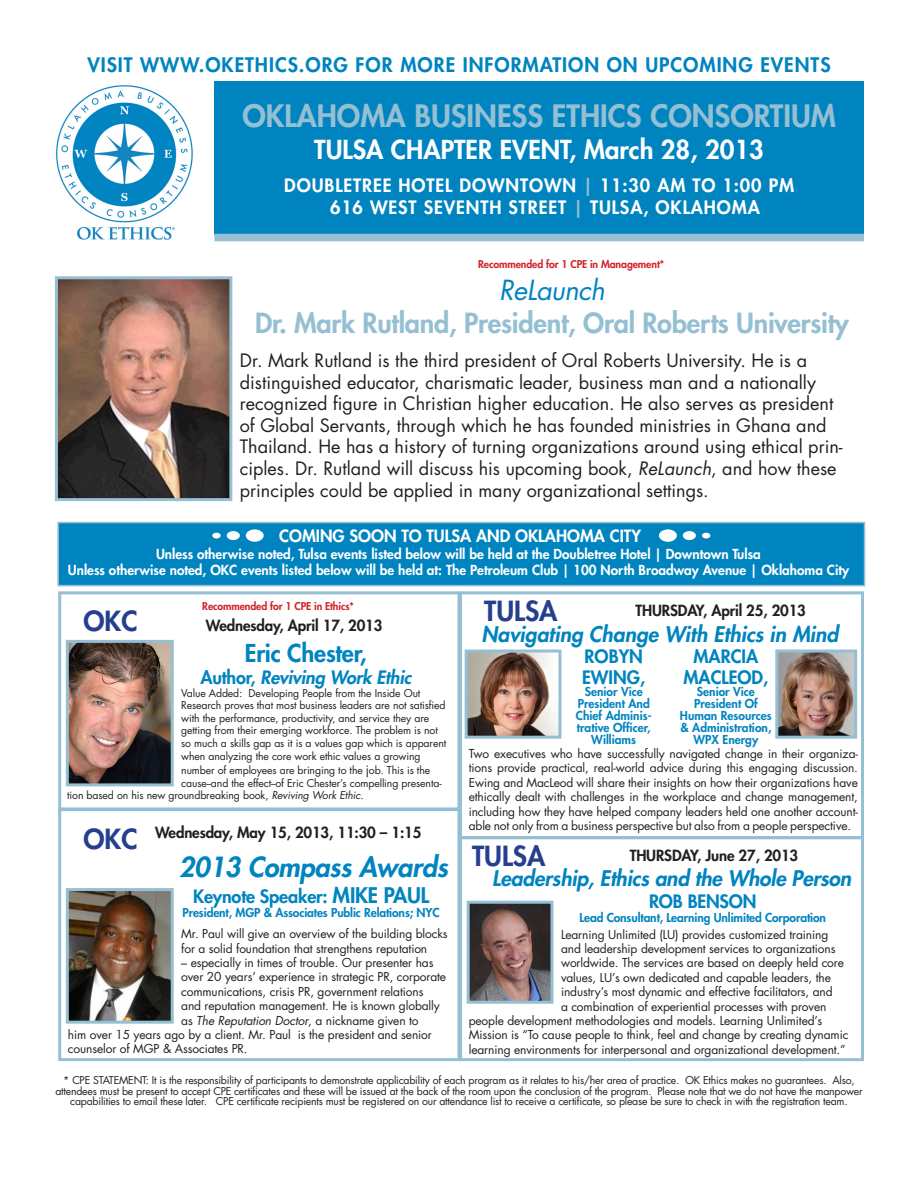
<style>
.page{position:relative;width:918px;height:1188px;background:#fff}
.page>*{position:absolute;margin:0;border:0;box-sizing:border-box;transform-origin:0 0}
.t1{font:800 30px "Futura Std";color:#95bfd2}
.t2{font:800 27px/32.4px "Futura Std";letter-spacing:-.01em;color:#95bfd2;text-align:center}
.t3{font:italic 800 27px "Futura Std";letter-spacing:-.01em;color:#0084c0}
.t4{font:800 27px "Futura Std";color:#253f8e}
.t5{font:800 25.5px "Futura Std";color:#fff}
.t6{font:800 24px "Futura Std";letter-spacing:-.01em;color:#0084c0}
.t7{font:italic 800 21px "Futura Std";letter-spacing:-.01em;color:#0084c0}
.t8{font:800 19.5px "Futura Std";letter-spacing:.05em;color:#0084c0}
.t9{font:18px/21.6px "Futura Std";color:#231f20}
.t10{font:800 18px "Futura Std";letter-spacing:.05em;color:#fff}
.t11{font:800 18px "Futura Std";letter-spacing:-.005em;color:#0084c0}
.t12{font:italic 800 18px "Futura Std";letter-spacing:-.01em;color:#0084c0}
.t13{font:800 16.5px "Futura Std";color:#fff}
.t14{font:800 15px "Futura Std";letter-spacing:-.01em;color:#231f20}
.t15{font:800 13.5px/16.2px "Futura Std";color:#fff;text-align:center}
.t16{font:12px/14.4px "Futura Std";letter-spacing:-.01em;color:#231f20;text-align:justify}
.t17{font:800 12px/12px "Futura Std";color:#0084c0;text-align:center}
.t18{font:10.5px/12.6px "Futura Std";letter-spacing:-.02em;color:#231f20}
.t19{font:800 10.5px "Futura Std";letter-spacing:-.01em;color:#d1232a}
.s1{color:#95bfd2}
.s2{font-weight:400;font-style:italic;color:#0084c0}
.s3{font-style:italic}
.s4{font-style:normal}
.s5{font-size:12px}
.s6{font-size:21px}
</style>
<div class="page">
<img style="left:56px;top:85px;width:137px;height:155px">
<div style="left:214px;top:81px;width:650px;height:154px;background:#0084c0"></div>
<div style="left:214px;top:234px;width:650px;height:7px;background:#95bfd2"></div>
<img style="left:59px;top:280px;width:169px;height:217px">
<div style="left:55px;top:276px;width:177px;height:225px;border:3px solid #95bfd2"></div>
<div style="left:58px;top:591px;width:402px;height:219px;border:3px solid #95bfd2"></div>
<div style="left:57px;top:522px;width:808px;height:64px;background:#0084c0;border:2px solid #95bfd2"></div>
<div style="left:659px;top:529px;width:18px;height:13px;background:#fff;border-radius:50%"></div>
<div style="left:683px;top:531px;width:13px;height:9px;background:#fff;border-radius:50%"></div>
<div style="left:702px;top:533px;width:8px;height:5px;background:#fff;border-radius:50%"></div>
<div style="left:246px;top:529px;width:18px;height:13px;background:#fff;border-radius:50%"></div>
<div style="left:227px;top:531px;width:13px;height:9px;background:#fff;border-radius:50%"></div>
<div style="left:212px;top:533px;width:9px;height:5px;background:#fff;border-radius:50%"></div>
<div style="left:459px;top:591px;width:405px;height:248px;border:3px solid #95bfd2"></div>
<div style="left:58px;top:808px;width:402px;height:253px;border:3px solid #95bfd2"></div>
<img style="left:70px;top:892px;width:100px;height:128px">
<div style="left:66px;top:888px;width:108px;height:136px;border:3px solid #95bfd2"></div>
<img style="left:70px;top:644px;width:100px;height:138px">
<div style="left:66px;top:640px;width:108px;height:146px;border:3px solid #95bfd2"></div>
<img style="left:779px;top:654px;width:74px;height:81px">
<div style="left:775px;top:650px;width:82px;height:89px;border:3px solid #95bfd2"></div>
<img style="left:469px;top:654px;width:88px;height:81px">
<div style="left:465px;top:650px;width:96px;height:89px;border:3px solid #95bfd2"></div>
<div style="left:459px;top:836px;width:405px;height:225px;border:3px solid #95bfd2"></div>
<img style="left:471px;top:905px;width:79px;height:95px">
<div style="left:467px;top:901px;width:87px;height:103px;border:3px solid #95bfd2"></div>
<p class="t8" style="left:87px;top:52px;width:745px">VISIT WWW.OKETHICS.ORG FOR MORE INFORMATION ON UPCOMING EVENTS</p>
<p class="t1" style="left:242px;top:97px;width:595px">OKLAHOMA BUSINESS ETHICS CONSORTIUM</p>
<p class="t5" style="left:314px;top:133px;width:451px">TULSA CHAPTER EVENT, March 28, 2013</p>
<p class="t10" style="left:284px;top:174px;width:511px">DOUBLETREE HOTEL DOWNTOWN <span class="s1">|</span> 11:30 AM TO 1:00 PM</p>
<p class="t10" style="left:330px;top:196px;width:431px">616 WEST SEVENTH STREET <span class="s1">|</span> TULSA, OKLAHOMA</p>
<p class="t19" style="left:478px;top:258px;width:187px">Recommended for 1 CPE in Management*</p>
<p class="t2" style="left:255px;top:274px;width:595px"><span class="s2">ReLaunch<br></span>Dr. Mark Rutland, President, Oral Roberts University</p>
<p class="t9" style="left:240px;top:350px;width:604px">Dr. Mark Rutland is the third president of Oral Roberts University. He is a distinguished educator, charismatic leader, business man and a nationally recognized figure in Christian higher education. He also serves as president of Global Servants, through which he has founded ministries in Ghana and Thailand. He has a history of turning organizations around using ethical prin&shy;ciples. Dr. Rutland will discuss his upcoming book, <span class="s3">ReLaunch</span>, and how these principles could be applied in many organizational settings.</p>
<p class="t13" style="left:279px;top:525px;width:363px">COMING SOON TO TULSA AND OKLAHOMA CITY</p>
<p class="t15" style="left:68px;top:546px;width:783px">Unless otherwise noted, Tulsa events listed below will be held at the Doubletree Hotel | Downtown Tulsa<br>Unless otherwise noted, OKC events listed below will be held at: The Petroleum Club | 100 North Broadway Avenue | Oklahoma City</p>
<p class="t4" style="left:84px;top:604px;width:56px">OKC</p>
<p class="t4" style="left:484px;top:594px;width:75px">TULSA</p>
<p class="t19" style="left:202px;top:599px;width:153px">Recommended for 1 CPE in Ethics*</p>
<p class="t14" style="left:206px;top:616px;width:178px">Wednesday, April 17, 2013</p>
<p class="t6" style="left:245px;top:638px;width:123px">Eric Chester,</p>
<p class="t12" style="left:200px;top:666px;width:212px"><span class="s4">Author,</span> Reviving Work Ethic</p>
<p class="t18" style="left:181px;top:687px;width:241px">Value Added: Developing People from the Inside Out</p>
<p class="t18" style="left:181px;top:699px;width:267px">Research proves that most business leaders are not satisfied with the performance, productivity, and service they are getting from their emerging workforce. The problem is not so much a skills gap as it is a values gap which is apparent when analyzing the core work ethic values a growing</p>
<p class="t18" style="left:181px;top:764px;width:251px">number of employees are bringing to the <span class="s5">j</span>ob. This is the</p>
<p class="t18" style="left:181px;top:777px;width:262px">cause--and the effect--of Eric Chester’s compelling presenta-</p>
<p class="t18" style="left:67px;top:789px;width:298px">tion based on his new groundbreaking book, <span class="s3">Reviving Work Ethic</span>.</p>
<p class="t14" style="left:636px;top:601px;width:172px">THURSDAY, April 25, 2013</p>
<p class="t7" style="left:482px;top:620px;width:358px">Navigating Change With Ethics in Mind</p>
<p class="t11" style="left:585px;top:645px;width:60px">ROBYN</p>
<p class="t11" style="left:582px;top:666px;width:65px">EWING,</p>
<p class="t17" style="left:576px;top:686px;width:77px">Senior Vice<br>President And<br>Chief Adminis&shy;trative Officer,<br>Williams</p>
<p class="t11" style="left:694px;top:645px;width:66px">MARCIA</p>
<p class="t11" style="left:683px;top:666px;width:86px">MACLEOD,</p>
<p class="t17" style="left:680px;top:686px;width:93px">Senior Vice<br>President Of<br>Human Resources &amp; Administration,<br>WPX Energy</p>
<p class="t16" style="left:469px;top:747px;width:391px">Two executives who have successfully navigated change in their organiza&shy;tions provide practical, real-world advice during this engaging discussion.<br>Ewing and MacLeod will share their insights on how their organizations have ethically dealt with challenges in the workplace and change management, including how they have helped company leaders held one another account&shy;able not only from a business perspective but also from a people perspective.</p>
<p class="t14" style="left:155px;top:823px;width:268px">Wednesday, May 15, 2013, 11:30 – 1:15</p>
<p class="t3" style="left:179px;top:850px;width:270px">2013 Compass Awards</p>
<p class="t11" style="left:193px;top:885px;width:237px">Keynote Speaker: <span class="s6">MIKE PAUL</span></p>
<p class="t17" style="left:183px;top:907px;width:259px">President, MGP &amp; Associates Public Relations; NYC</p>
<p class="t16" style="left:181px;top:927px;width:268px">Mr. Paul will give an overview of the building blocks for a solid foundation that strengthens reputation</p>
<p class="t16" style="left:181px;top:955px;width:254px">– especially in times of trouble. Our presenter has</p>
<p class="t16" style="left:181px;top:970px;width:266px">over 20 years’ experience in strategic PR, corporate</p>
<p class="t16" style="left:181px;top:984px;width:244px">communications, crisis PR, government relations</p>
<p class="t16" style="left:181px;top:999px;width:260px">and reputation management. He is known globally</p>
<p class="t16" style="left:181px;top:1013px;width:239px">as <span class="s3">The Reputation Doctor</span>, a nickname given to</p>
<p class="t16" style="left:68px;top:1027px;width:365px">him over 15 years ago by a client. Mr. Paul is the president and senior</p>
<p class="t16" style="left:68px;top:1042px;width:181px">counselor of MGP &amp; Associates PR.</p>
<p class="t4" style="left:84px;top:822px;width:56px">OKC</p>
<p class="t4" style="left:472px;top:839px;width:75px">TULSA</p>
<p class="t14" style="left:630px;top:846px;width:170px">THURSDAY, June 27, 2013</p>
<p class="t7" style="left:492px;top:865px;width:360px">Leadership, Ethics and the Whole Person</p>
<p class="t11" style="left:649px;top:890px;width:109px">ROB BENSON</p>
<p class="t17" style="left:579px;top:912px;width:248px">Lead Consultant, Learning Unlimited Corporation</p>
<p class="t16" style="left:561px;top:927px;width:269px">Learning Unlimited (LU) provides customized training</p>
<p class="t16" style="left:561px;top:942px;width:276px">and leadership development services to organizations</p>
<p class="t16" style="left:561px;top:956px;width:285px">worldwide. The services are based on deeply held core</p>
<p class="t16" style="left:561px;top:970px;width:271px">values, LU’s own dedicated and capable leaders, the</p>
<p class="t16" style="left:561px;top:985px;width:273px">industry’s most dynamic and effective facilitators, and</p>
<p class="t16" style="left:561px;top:999px;width:267px">a combination of experiential processes with proven</p>
<p class="t16" style="left:469px;top:1014px;width:355px">people development methodologies and models. Learning Unlimited’s</p>
<p class="t16" style="left:469px;top:1028px;width:381px">Mission is “To cause people to think, feel and change by creating dynamic</p>
<p class="t16" style="left:469px;top:1042px;width:378px">learning environments for interpersonal and organizational development.”</p>
<p class="t18" style="left:55px;top:1075px;width:809px;line-height:10.5px;text-align:center">* CPE STATEMENT: It is the responsibility of participants to demonstrate applicability of each program as it relates to his/her area of practice. OK Ethics makes no guarantees. Also, attendees must be present to accept CPE certificates and these will be issued at the back of the room upon the conclusion of the program. Please note that we do not have the manpower capabilities to email these later. CPE certificate recipients must be registered on our attendance list to receive a certificate, so please be sure to check in with the registration team.</p>
</div>
